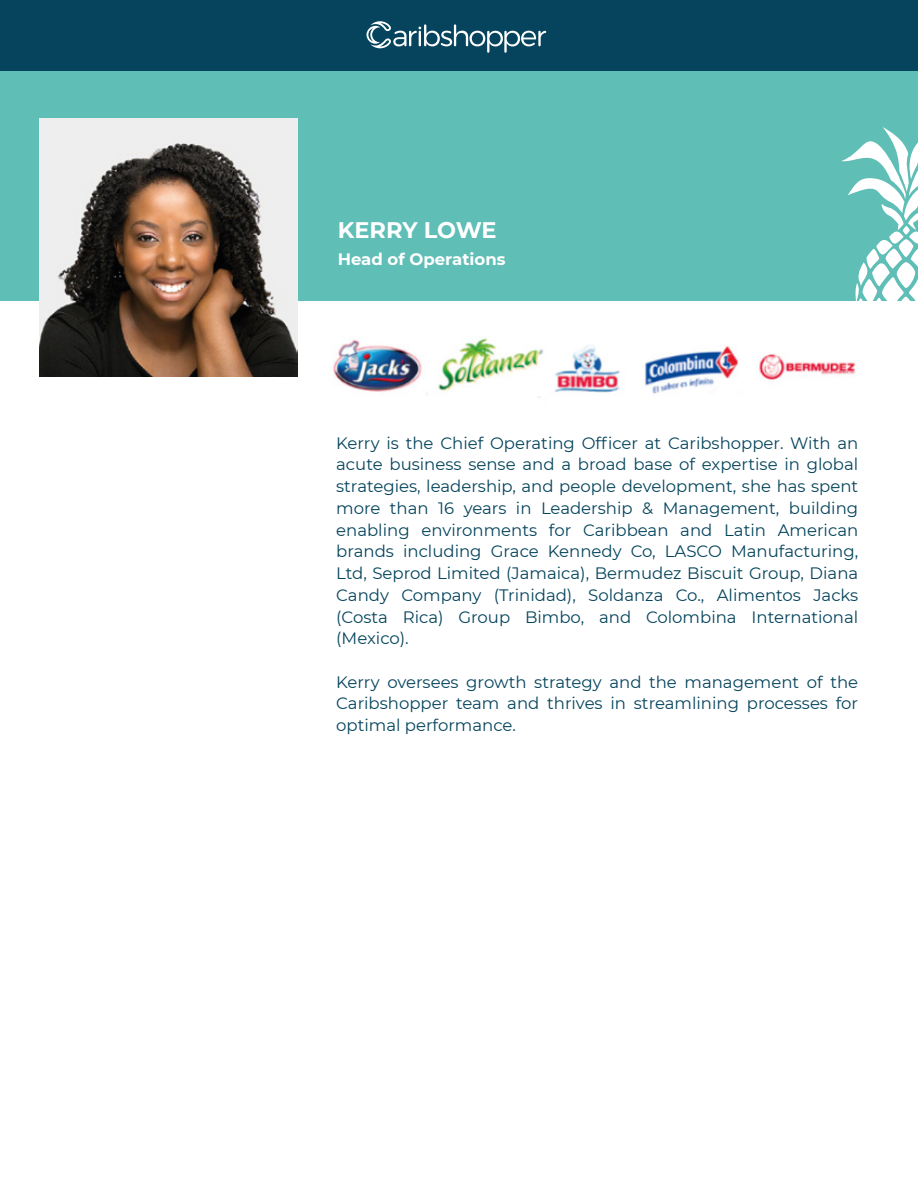
<style>
.page{position:relative;width:918px;height:1188px;background:#fff}
.page>*{position:absolute;margin:0;border:0;box-sizing:border-box;transform-origin:0 0}
.t1{font:700 22.5px "Montserrat";letter-spacing:-.01em;color:#fff}
.t2{font:16.5px/21.8px "Montserrat";color:#05445c;text-align:justify}
.t3{font:700 16.5px "Montserrat";color:#fff}
</style>
<div class="page">
<div style="left:0;top:53px;width:918px;height:248px;background:#5fbeb6"></div>
<div style="left:0;top:0;width:918px;height:71px;background:#05445c"></div>
<svg style="left:367px;top:21px;width:179px;height:32px"></svg>
<img style="left:39px;top:118px;width:258px;height:258px">
<svg style="left:841px;top:127px;width:77px;height:174px"></svg>
<img style="left:333px;top:338px;width:523px;height:60px">
<h1 class="t1" style="left:338px;top:214px;width:160px">KERRY LOWE</h1>
<p class="t3" style="left:338px;top:247px;width:169px">Head of Operations</p>
<p class="t2" style="left:336px;top:431px;width:524px">Kerry is the Chief Operating Officer at Caribshopper. With an acute business sense and a broad base of expertise in global strategies, leadership, and people development, she has spent more than 16 years in Leadership &amp; Management, building enabling environments for Caribbean and Latin American brands including Grace Kennedy Co, LASCO Manufacturing, Ltd, Seprod Limited (Jamaica), Bermudez Biscuit Group, Diana Candy Company (Trinidad), Soldanza Co., Alimentos Jacks (Costa Rica) Group Bimbo, and Colombina International (Mexico).</p>
<p class="t2" style="left:336px;top:670px;width:524px">Kerry oversees growth strategy and the management of the Caribshopper team and thrives in streamlining processes for optimal performance.</p>
</div>
